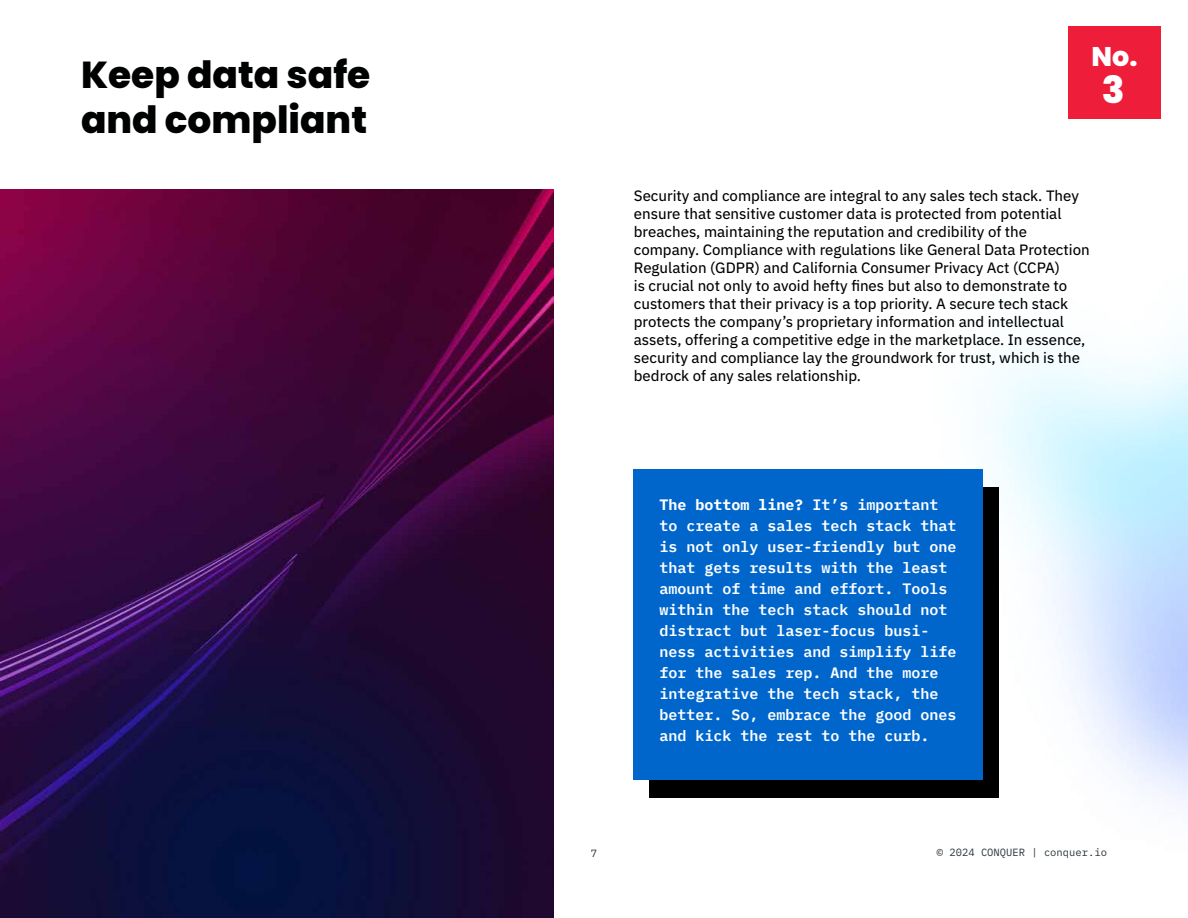
<style>
.page{position:relative;width:1188px;height:918px;background:#fff}
.page>*{position:absolute;margin:0;border:0;box-sizing:border-box;transform-origin:0 0}
.t1{font:800 37.5px/45px "Poppins";color:#000101}
.t2{font:800 37.5px "Poppins";color:#fff}
.t3{font:800 27px "Poppins";color:#fff}
.t4{font:15px/18px "IBM Plex Sans Text";color:#000101}
.t5{font:600 15px/21px "IBM Plex Mono";color:#fff}
.t6{font:10.5px "IBM Plex Mono";color:#2a3439}
.s1{font-weight:700}
</style>
<div class="page">
<img style="left:0;top:189px;width:554px;height:729px">
<div style="left:1069px;top:26px;width:92px;height:92px;background:#ee1e3a"></div>
<div style="left:649px;top:487px;width:350px;height:311px;background:#000"></div>
<div style="left:633px;top:469px;width:350px;height:311px;background:#06c"></div>
<h1 class="t1" style="left:81px;top:53px;width:291px">Keep data safe and compliant</h1>
<h2 class="t3" style="left:1092px;top:40px;width:47px">No.</h2>
<h1 class="t2" style="left:1102px;top:68px;width:24px">3</h1>
<p class="t4" style="left:634px;top:185px;width:457px">Security and compliance are integral to any sales tech stack. They ensure that sensitive customer data is protected from potential breaches, maintaining the reputation and credibility of the company. Compliance with regulations like General Data Protection Regulation (GDPR) and California Consumer Privacy Act (CCPA)<br>is crucial not only to avoid hefty fines but also to demonstrate to customers that their privacy is a top priority. A secure tech stack protects the company’s proprietary information and intellectual assets, offering a competitive edge in the marketplace. In essence, security and compliance lay the groundwork for trust, which is the bedrock of any sales relationship.</p>
<p class="t6" style="left:591px;top:846px;width:8px">7</p>
<p class="t5" style="left:659px;top:493px;width:299px"><span class="s1">The bottom line?</span> It’s important to create a sales tech stack that is not only user-friendly but one that gets results with the least amount of time and effort. Tools within the tech stack should not distract but laser-focus busi&shy;ness activities and simplify life for the sales rep. And the more integrative the tech stack, the better. So, embrace the good ones and kick the rest to the curb.</p>
<p class="t6" style="left:937px;top:844px;width:172px">© 2024 CONQUER | conquer.io</p>
</div>
